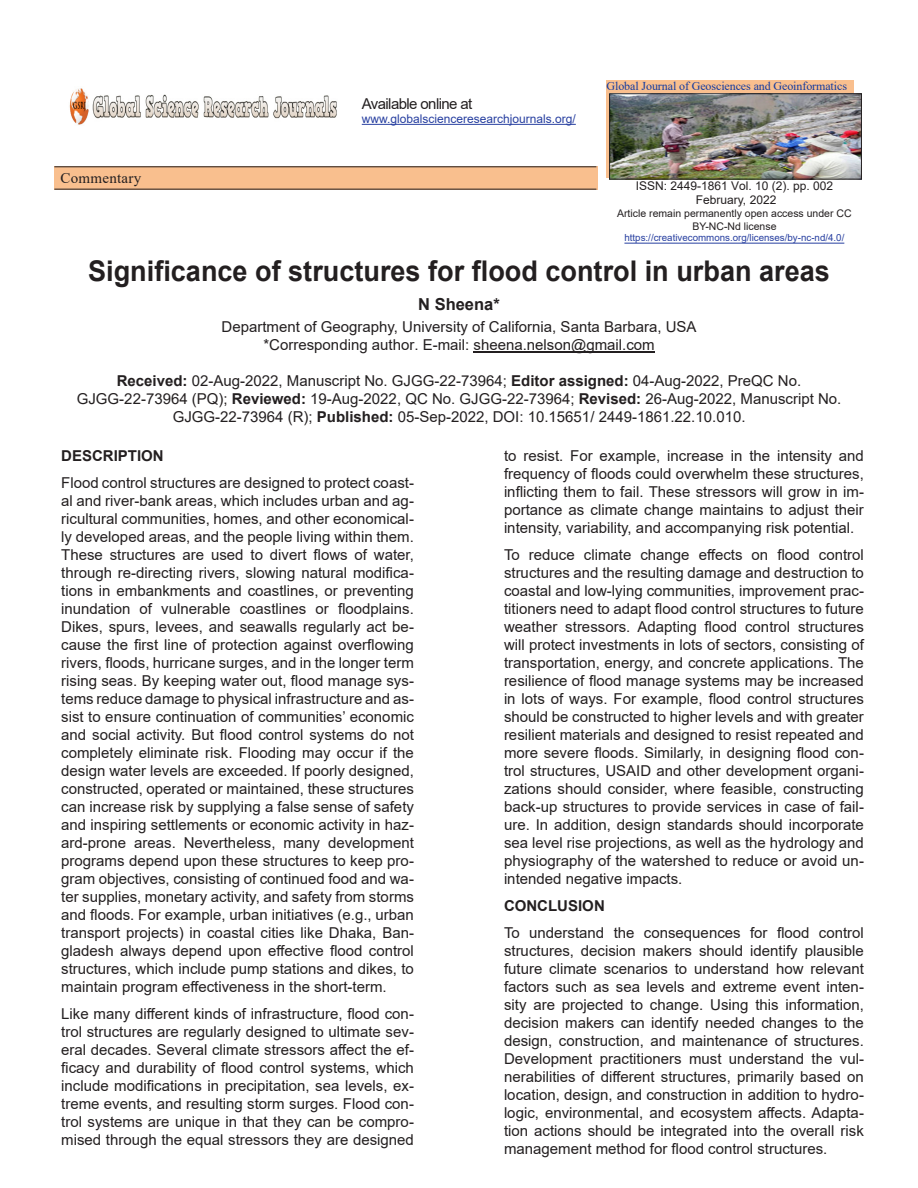
<style>
.page{position:relative;width:918px;height:1188px;background:#fff}
.page>*{position:absolute;margin:0;border:0;box-sizing:border-box;transform-origin:0 0}
.t1{font:700 28.5px "Arial";color:#231f20;scale:.95 1}
.t2{font:700 16.5px "Arial";color:#231f20}
.t3{font:15px/18px "Arial";color:#231f20;text-align:justify}
.t4{font:700 15px "Arial";color:#231f20}
.t5{font:15px "Arial";letter-spacing:-.04em;color:#231f20}
.t6{font:15px "Times New Roman";letter-spacing:.02em;color:#231f20}
.t7{font:12px/14.4px "Arial";color:#231f20;text-align:center}
.t8{font:12px "Times New Roman";letter-spacing:-.01em;color:#143ba0}
.t9{font:12px "Arial";color:#273fa0}
.t10{font:10.5px/12.3px "Arial";color:#231f20;text-align:center}
.t11{font:9.75px "Arial";color:#273fa0}
.s1{font-style:inherit}
.s2{font-weight:700}
</style>
<div class="page">
<img style="left:69px;top:88px;width:268px;height:37px">
<hr style="left:362px;top:124px;width:214px;height:1px;background:#273fa0">
<div style="left:607px;top:80px;width:247px;height:98px;background:#f9bf8e"></div>
<div style="left:54px;top:166px;width:544px;height:24px;background:#f9bf8e"></div>
<hr style="left:54px;top:166px;width:542px;height:1px;background:#231f20">
<hr style="left:54px;top:189px;width:542px;height:1px;background:#231f20">
<img style="left:611px;top:95px;width:249px;height:82px">
<div style="left:609px;top:93px;width:253px;height:86px;border:1px solid #231f20"></div>
<hr style="left:474px;top:352px;width:181px;height:1px;background:#231f20">
<hr style="left:624px;top:243px;width:220px;height:1px;background:#273fa0">
<p class="t6" style="left:60px;top:168px;width:83px">Commentary</p>
<p class="t5" style="left:362px;top:93px;width:112px">Available online at</p>
<p class="t9" style="left:362px;top:111px;width:216px">www.globalscienceresearchjournals.org/</p>
<p class="t8" style="left:607px;top:78px;width:242px">Global Journal of Geosciences and Geoinformatics</p>
<p class="t7" style="left:636px;top:179px;width:199px">ISSN: <span class="s1">2449-1861</span> Vol. 10 (2). pp. 002<br>February, 2022</p>
<p class="t10" style="left:617px;top:207px;width:236px">Article remain permanently open access under CC<br>BY-NC-Nd license</p>
<p class="t11" style="left:624px;top:231px;width:221px">https://creativecommons.org/licenses/by-nc-nd/4.0/</p>
<h1 class="t1" style="left:88px;top:251px;width:782px">Significance of structures for flood control in urban areas</h1>
<p class="t2" style="left:418px;top:292px;width:83px">N Sheena*</p>
<p class="t3" style="left:222px;top:317px;width:476px;text-align:center">Department of Geography, University of California, Santa Barbara, USA *Corresponding author. E-mail: sheena.nelson@gmail.com</p>
<p class="t3" style="left:77px;top:371px;width:766px;text-align:center"><span class="s2">Received:</span> 02-Aug-2022, Manuscript No. GJGG-22-73964; <span class="s2">Editor assigned:</span> 04-Aug-2022, PreQC No.<br>GJGG-22-73964 (PQ); <span class="s2">Reviewed:</span> 19-Aug-2022, QC No. GJGG-22-73964; <span class="s2">Revised:</span> 26-Aug-2022, Manuscript No.<br>GJGG-22-73964 (R); <span class="s2">Published:</span> 05-Sep-2022, DOI: 10.15651/ <span class="s1">2449-1861</span>.22.10.<span class="s1">010</span>.</p>
<p class="t4" style="left:61px;top:445px;width:104px">DESCRIPTION</p>
<p class="t3" style="left:61px;top:474px;width:354px">Flood control structures are designed to protect coast&shy;al and river-bank areas, which includes urban and ag&shy;ricultural communities, homes, and other economical&shy;ly developed areas, and the people living within them.<br>These structures are used to divert flows of water, through re-directing rivers, slowing natural modifica&shy;tions in embankments and coastlines, or preventing inundation of vulnerable coastlines or floodplains.<br>Dikes, spurs, levees, and seawalls regularly act be&shy;cause the first line of protection against overflowing rivers, floods, hurricane surges, and in the longer term rising seas. By keeping water out, flood manage sys&shy;tems reduce damage to physical infrastructure and as&shy;sist to ensure continuation of communities’ economic and social activity. But flood control systems do not completely eliminate risk. Flooding may occur if the design water levels are exceeded. If poorly designed, constructed, operated or maintained, these structures can increase risk by supplying a false sense of safety and inspiring settlements or economic activity in haz&shy;ard-prone areas. Nevertheless, many development programs depend upon these structures to keep pro&shy;gram objectives, consisting of continued food and wa&shy;ter supplies, monetary activity, and safety from storms and floods. For example, urban initiatives (e.g., urban transport projects) in coastal cities like Dhaka, Ban&shy;gladesh always depend upon effective flood control structures, which include pump stations and dikes, to maintain program effectiveness in the short-term.</p>
<p class="t3" style="left:61px;top:1005px;width:354px">Like many different kinds of infrastructure, flood con&shy;trol structures are regularly designed to ultimate sev&shy;eral decades. Several climate stressors affect the ef&shy;ficacy and durability of flood control systems, which include modifications in precipitation, sea levels, ex&shy;treme events, and resulting storm surges. Flood con&shy;trol systems are unique in that they can be compro&shy;mised through the equal stressors they are designed</p>
<p class="t3" style="left:504px;top:447px;width:362px">to resist. For example, increase in the intensity and frequency of floods could overwhelm these structures, inflicting them to fail. These stressors will grow in im&shy;portance as climate change maintains to adjust their intensity, variability, and accompanying risk potential.</p>
<p class="t3" style="left:504px;top:546px;width:362px">To reduce climate change effects on flood control structures and the resulting damage and destruction to coastal and low-lying communities, improvement prac&shy;titioners need to adapt flood control structures to future weather stressors. Adapting flood control structures will protect investments in lots of sectors, consisting of transportation, energy, and concrete applications. The resilience of flood manage systems may be increased in lots of ways. For example, flood control structures should be constructed to higher levels and with greater resilient materials and designed to resist repeated and more severe floods. Similarly, in designing flood con&shy;trol structures, USAID and other development organi&shy;zations should consider, where feasible, constructing back-up structures to provide services in case of fail&shy;ure. In addition, design standards should incorporate sea level rise projections, as well as the hydrology and physiography of the watershed to reduce or avoid un&shy;intended negative impacts.</p>
<p class="t4" style="left:504px;top:895px;width:102px">CONCLUSION</p>
<p class="t3" style="left:504px;top:924px;width:362px">To understand the consequences for flood control structures, decision makers should identify plausible future climate scenarios to understand how relevant factors such as sea levels and extreme event inten&shy;sity are projected to change. Using this information, decision makers can identify needed changes to the design, construction, and maintenance of structures.<br>Development practitioners must understand the vul&shy;nerabilities of different structures, primarily based on location, design, and construction in addition to hydro&shy;logic, environmental, and ecosystem affects. Adapta&shy;tion actions should be integrated into the overall risk management method for flood control structures.</p>
</div>
